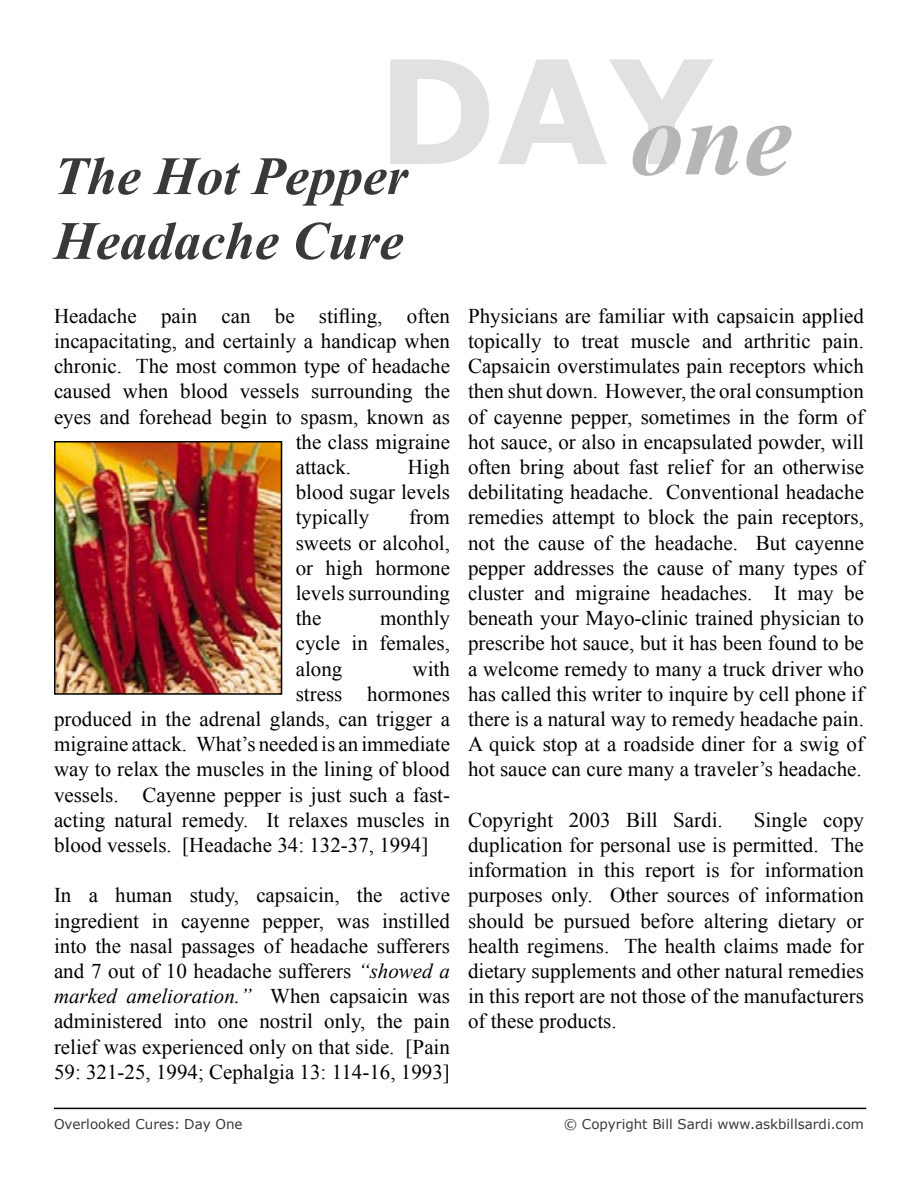
<style>
.page{position:relative;width:918px;height:1188px;background:#fff}
.page>*{position:absolute;margin:0;border:0;box-sizing:border-box;transform-origin:0 0}
.t1{font:700 144px "Verdana";color:#e1e1e1}
.t2{font:italic 700 108px "Times New Roman";color:#b6b6b6}
.t3{font:italic 700 54px "Times New Roman";color:#393939}
.t4{font:21px/25.2px "Times New Roman";color:#000;text-align:justify}
.t5{font:13.5px "Verdana";color:#393939}
.s1{font-style:italic}
</style>
<div class="page">
<hr style="left:54px;top:1108px;width:812px;height:1px;background:#000">
<img style="left:57px;top:444px;width:222px;height:248px">
<div style="left:54px;top:441px;width:228px;height:254px;border:2px solid #000"></div>
<p class="t1" style="left:377px;top:20px;width:339px">DAY</p>
<p class="t2" style="left:630px;top:63px;width:163px">one</p>
<p class="t3" style="left:54px;top:138px;width:355px">The Hot Pepper</p>
<p class="t3" style="left:54px;top:203px;width:351px">Headache Cure</p>
<p class="t4" style="left:54px;top:303px;width:397px">Headache pain can be stifling, often</p>
<p class="t4" style="left:54px;top:328px;width:397px">incapacitating, and certainly a handicap when</p>
<p class="t4" style="left:54px;top:353px;width:398px">chronic. The most common type of headache</p>
<p class="t4" style="left:54px;top:378px;width:398px">caused when blood vessels surrounding the</p>
<p class="t4" style="left:54px;top:404px;width:398px">eyes and forehead begin to spasm, known as</p>
<p class="t4" style="left:296px;top:429px;width:156px">the class migraine</p>
<p class="t4" style="left:296px;top:454px;width:57px">attack.</p>
<p class="t4" style="left:296px;top:454px;width:156px;text-indent:112px">High blood sugar levels typically</p>
<p class="t4" style="left:296px;top:504px;width:156px;text-indent:113px">from sweets or alcohol, or high hormone levels surrounding the</p>
<p class="t4" style="left:296px;top:605px;width:156px;text-indent:84px">monthly cycle in females, along</p>
<p class="t4" style="left:413px;top:656px;width:39px">with</p>
<p class="t4" style="left:296px;top:681px;width:156px">stress hormones</p>
<p class="t4" style="left:54px;top:706px;width:398px">produced in the adrenal glands, can trigger a</p>
<p class="t4" style="left:54px;top:731px;width:398px">migraine attack. What’s needed is an immediate</p>
<p class="t4" style="left:54px;top:756px;width:397px">way to relax the muscles in the lining of blood</p>
<p class="t4" style="left:54px;top:782px;width:398px">vessels. Cayenne pepper is just such a fast-</p>
<p class="t4" style="left:54px;top:807px;width:398px">acting natural remedy. It relaxes muscles in</p>
<p class="t4" style="left:54px;top:832px;width:376px">blood vessels. [Headache 34: 132-37, 1994]</p>
<p class="t4" style="left:54px;top:882px;width:397px">In a human study, capsaicin, the active ingredient in cayenne pepper, was instilled into the nasal passages of headache sufferers and 7 out of 10 headache sufferers <span class="s1">“showed a marked amelioration.”</span> When capsaicin was administered into one nostril only, the pain relief was experienced only on that side. [Pain 59: 321-25, 1994; Cephalgia 13: 114-16, 1993]</p>
<p class="t4" style="left:468px;top:303px;width:398px">Physicians are familiar with capsaicin applied topically to treat muscle and arthritic pain.<br>Capsaicin overstimulates pain receptors which then shut down. However, the oral consumption of cayenne pepper, sometimes in the form of hot sauce, or also in encapsulated powder, will often bring about fast relief for an otherwise debilitating headache. Conventional headache remedies attempt to block the pain receptors, not the cause of the headache. But cayenne pepper addresses the cause of many types of cluster and migraine headaches. It may be beneath your Mayo-clinic trained physician to prescribe hot sauce, but it has been found to be a welcome remedy to many a truck driver who has called this writer to inquire by cell phone if there is a natural way to remedy headache pain.<br>A quick stop at a roadside diner for a swig of hot sauce can cure many a traveler’s headache.</p>
<p class="t4" style="left:468px;top:807px;width:256px">Copyright 2003 Bill Sardi.</p>
<p class="t4" style="left:468px;top:807px;width:398px;text-indent:286px">Single copy duplication for personal use is permitted. The information in this report is for information purposes only. Other sources of information should be pursued before altering dietary or health regimens. The health claims made for dietary supplements and other natural remedies in this report are not those of the manufacturers of these products.</p>
<p class="t5" style="left:54px;top:1116px;width:190px">Overlooked Cures: Day One</p>
<p class="t5" style="left:564px;top:1116px;width:302px">© Copyright Bill Sardi www.askbillsardi.com</p>
</div>
